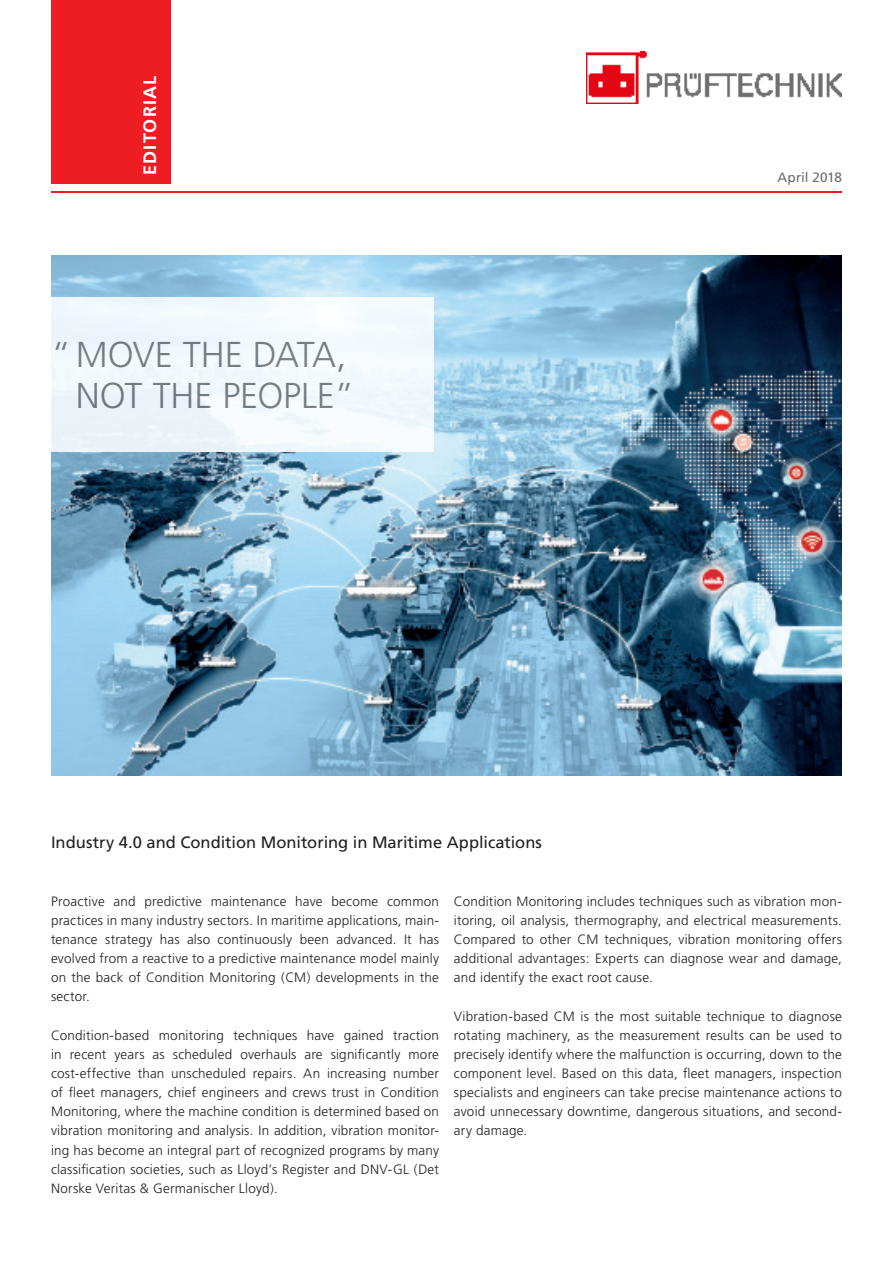
<style>
.page{position:relative;width:893px;height:1263px;background:#fff}
.page>*{position:absolute;margin:0;border:0;box-sizing:border-box;transform-origin:0 0}
.t1{font:300 36px/41.4px "Frutiger";letter-spacing:-.005em;color:#6c6d70;text-align:right}
.t2{font:700 18px "Frutiger";letter-spacing:.065em;color:#fff}
.Copy_-_11pt__roman{font:16.5px "Frutiger";color:#231f20}
.Copy_-_9pt__light__s{font:300 13.5px/19.2px "Frutiger";letter-spacing:.015em;color:#231f20;text-align:justify}
.Monat_-_9P__roman__g{font:13.5px "Frutiger";color:#6c6d70}
</style>
<div class="page">
<hr style="left:51px;top:191px;width:791px;height:2px;background:#ee1d23">
<div style="left:51px;top:0;width:119px;height:183px;background:#ee1d23"></div>
<img style="left:51px;top:255px;width:791px;height:520px">
<div style="left:0;top:298px;width:434px;height:154px;background:#f3f9fd"></div>
<img style="left:587px;top:51px;width:255px;height:53px">
<h2 class="t2" style="left:139px;top:175px;width:100px;rotate:-90deg">EDITORIAL</h2>
<h1 class="t1" style="left:51px;top:334px;width:305px">“MOVE THE DATA,<br>NOT THE PEOPLE”</h1>
<p class="Copy_-_11pt__roman" style="left:51px;top:833px;width:492px">Industry 4.0 and Condition Monitoring in Maritime Applications</p>
<p class="Monat_-_9P__roman__g" style="left:778px;top:169px;width:66px">April 2018</p>
<p class="Copy_-_9pt__light__s" style="left:51px;top:892px;width:390px">Proactive and predictive maintenance have become common practices in many industry sectors. In maritime applications, main&shy;tenance strategy has also continuously been advanced. It has evolved from a reactive to a predictive maintenance model mainly on the back of Condition Monitoring (CM) developments in the sector.</p>
<p class="Copy_-_9pt__light__s" style="left:51px;top:1026px;width:390px">Condition-based monitoring techniques have gained traction in recent years as scheduled overhauls are significantly more cost-effective than unscheduled repairs. An increasing number of fleet managers, chief engineers and crews trust in Condition Monitoring, where the machine condition is determined based on vibration monitoring and analysis. In addition, vibration monitor&shy;ing has become an integral part of recognized programs by many classification societies, such as Lloyd’s Register and DNV-GL (Det Norske Veritas &amp; Germanischer Lloyd).</p>
<p class="Copy_-_9pt__light__s" style="left:454px;top:892px;width:390px">Condition Monitoring includes techniques such as vibration mon&shy;itoring, oil analysis, thermography, and electrical measurements.<br>Compared to other CM techniques, vibration monitoring offers additional advantages: Experts can diagnose wear and damage, and identify the exact root cause.</p>
<p class="Copy_-_9pt__light__s" style="left:454px;top:1006px;width:390px">Vibration-based CM is the most suitable technique to diagnose rotating machinery, as the measurement results can be used to precisely identify where the malfunction is occurring, down to the component level. Based on this data, fleet managers, inspection specialists and engineers can take precise maintenance actions to avoid unnecessary downtime, dangerous situations, and second&shy;ary damage.</p>
</div>
